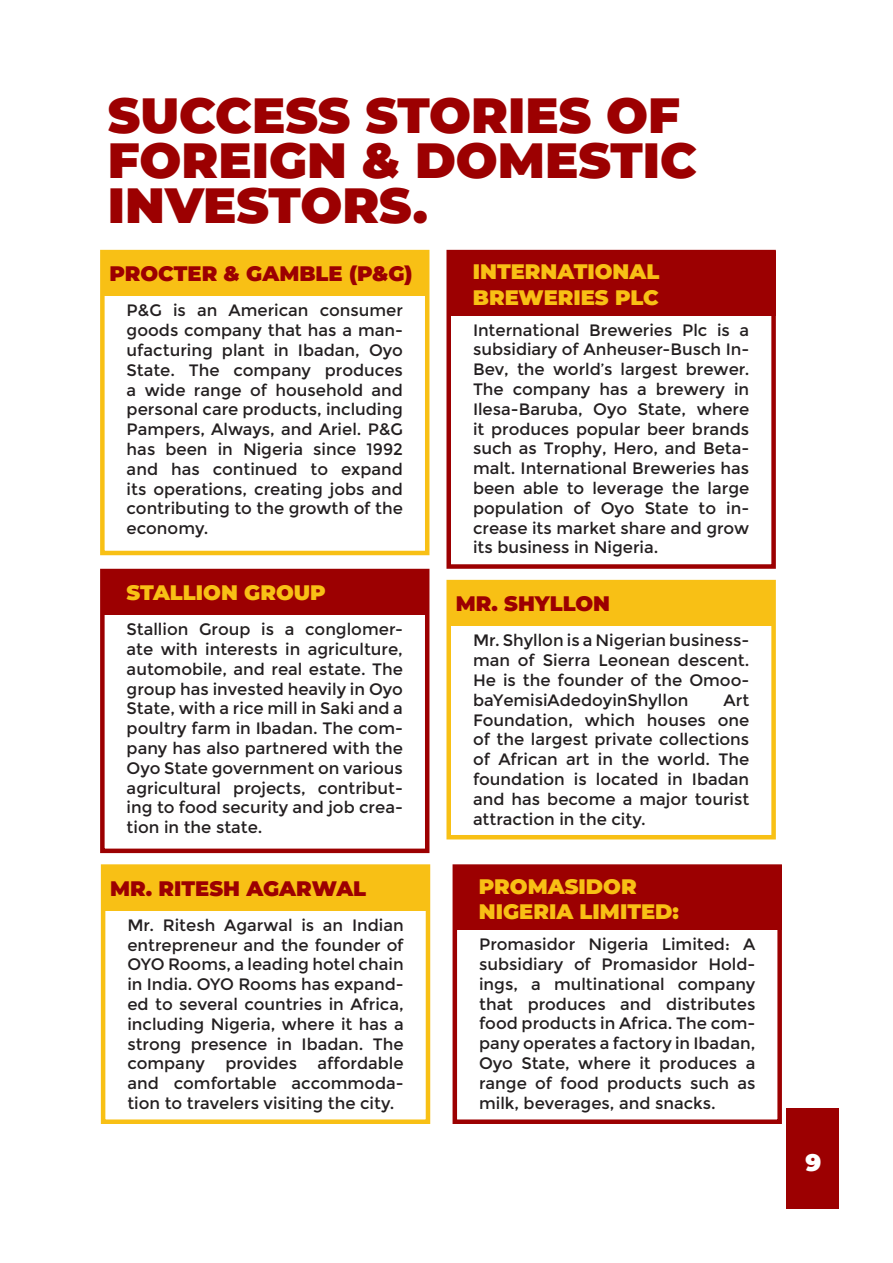
<style>
.page{position:relative;width:893px;height:1263px;background:#fff}
.page>*{position:absolute;margin:0;border:0;box-sizing:border-box;transform-origin:0 0}
.super_heading{font:900 49.5px "Montserrat";color:#9c0001}
.body_texts{font:900 24px "Montserrat";color:#fff}
.tesimonials_headings{font:900 21px/25.2px "Montserrat";color:#f8c015}
.tesimonials_headings-2{font:900 21px "Montserrat";color:#9c0001}
.body_texts-2{font:16.5px/19.8px "Montserrat";color:#231f20;text-align:justify}
</style>
<div class="page">
<div style="left:101px;top:251px;width:328px;height:45px;background:#f8c015"></div>
<div style="left:447px;top:581px;width:328px;height:45px;background:#f8c015"></div>
<div style="left:101px;top:569px;width:328px;height:46px;background:#9c0001"></div>
<div style="left:448px;top:251px;width:328px;height:64px;background:#9c0001"></div>
<div style="left:100px;top:250px;width:329px;height:305px;border:4px solid #f8c015"></div>
<div style="left:446px;top:580px;width:330px;height:259px;border:4px solid #f8c015"></div>
<div style="left:100px;top:569px;width:329px;height:284px;border:4px solid #9c0001"></div>
<div style="left:446px;top:250px;width:330px;height:319px;border:4px solid #9c0001"></div>
<div style="left:102px;top:865px;width:327px;height:45px;background:#f8c015"></div>
<div style="left:454px;top:865px;width:328px;height:65px;background:#9c0001"></div>
<div style="left:101px;top:864px;width:329px;height:260px;border:4px solid #f8c015"></div>
<div style="left:453px;top:864px;width:329px;height:260px;border:4px solid #9c0001"></div>
<div style="left:787px;top:1109px;width:52px;height:100px;background:#9c0001"></div>
<p class="super_heading" style="left:108px;top:82px;width:574px">SUCCESS STORIES OF</p>
<p class="super_heading" style="left:108px;top:127px;width:591px">FOREIGN &amp; DOMESTIC</p>
<p class="super_heading" style="left:108px;top:172px;width:321px">INVESTORS.</p>
<p class="tesimonials_headings-2" style="left:109px;top:260px;width:305px">PROCTER &amp; GAMBLE (P&amp;G)</p>
<p class="body_texts-2" style="left:127px;top:301px;width:278px">P&amp;G is an American consumer goods company that has a man&shy;ufacturing plant in Ibadan, Oyo State. The company produces a wide range of household and personal care products, including Pampers, Always, and Ariel. P&amp;G has been in Nigeria since 1992 and has continued to expand its operations, creating jobs and contributing to the growth of the economy.</p>
<p class="tesimonials_headings" style="left:126px;top:579px;width:201px">STALLION GROUP</p>
<p class="body_texts-2" style="left:127px;top:620px;width:278px">Stallion Group is a conglomer&shy;ate with interests in agriculture, automobile, and real estate. The group has invested heavily in Oyo State, with a rice mill in Saki and a poultry farm in Ibadan. The com&shy;pany has also partnered with the Oyo State government on various agricultural projects, contribut&shy;ing to food security and job crea&shy;tion in the state.</p>
<p class="tesimonials_headings" style="left:473px;top:258px;width:188px">INTERNATIONAL</p>
<p class="tesimonials_headings" style="left:473px;top:284px;width:187px">BREWERIES PLC</p>
<p class="body_texts-2" style="left:473px;top:320px;width:278px">International Breweries Plc is a subsidiary of Anheuser-Busch In-Bev, the world’s largest brewer.<br>The company has a brewery in Ilesa-Baruba, Oyo State, where it produces popular beer brands such as Trophy, Hero, and Beta&shy;malt. International Breweries has been able to leverage the large population of Oyo State to in&shy;crease its market share and grow its business in Nigeria.</p>
<p class="tesimonials_headings-2" style="left:456px;top:590px;width:156px">MR. SHYLLON</p>
<p class="body_texts-2" style="left:473px;top:631px;width:278px">Mr. Shyllon is a Nigerian business&shy;man of Sierra Leonean descent.<br>He is the founder of the Omoo&shy;baYemisiAdedoyinShyllon</p>
<p class="body_texts-2" style="left:473px;top:690px;width:278px;text-indent:251px">Art Foundation, which houses one of the largest private collections of African art in the world. The foundation is located in Ibadan and has become a major tourist attraction in the city.</p>
<p class="tesimonials_headings-2" style="left:110px;top:874px;width:258px">MR. RITESH AGARWAL</p>
<p class="tesimonials_headings" style="left:479px;top:873px;width:202px">PROMASIDOR<br>NIGERIA LIMITED:</p>
<p class="body_texts-2" style="left:127px;top:915px;width:278px">Mr. Ritesh Agarwal is an Indian entrepreneur and the founder of OYO Rooms, a leading hotel chain in India. OYO Rooms has expand&shy;ed to several countries in Africa, including Nigeria, where it has a strong presence in Ibadan. The company provides affordable and comfortable accommoda&shy;tion to travelers visiting the city.</p>
<p class="body_texts-2" style="left:479px;top:935px;width:278px">Promasidor Nigeria Limited: A subsidiary of Promasidor Hold&shy;ings, a multinational company that produces and distributes food products in Africa. The com&shy;pany operates a factory in Ibadan, Oyo State, where it produces a range of food products such as milk, beverages, and snacks.</p>
<p class="body_texts" style="left:805px;top:1146px;width:17px">9</p>
</div>
